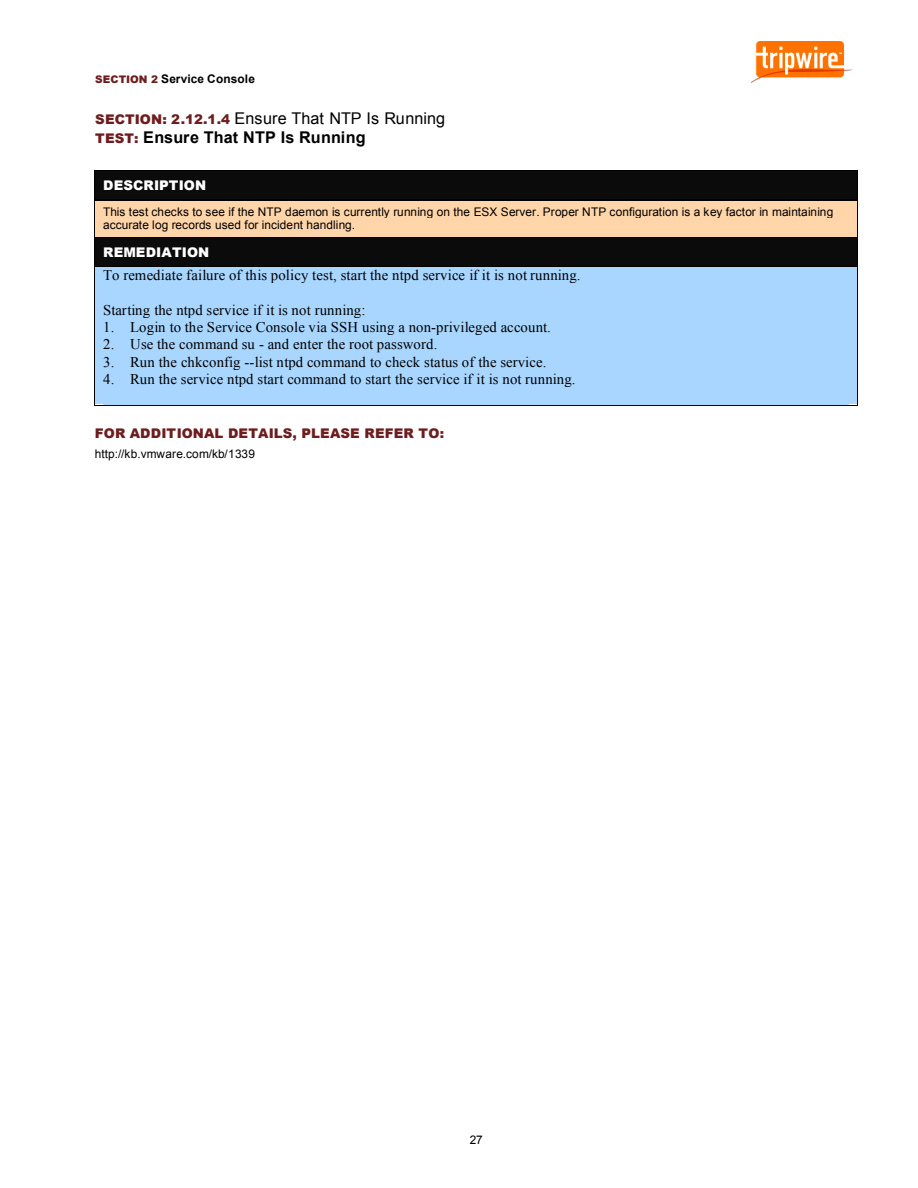
<style>
.page{position:relative;width:918px;height:1188px;background:#fff}
.page>*{position:absolute;margin:0;border:0;box-sizing:border-box;transform-origin:0 0}
.t1{font:16.2px/19.8px "Arial";color:#000}
.t2{font:14.7px "Times New Roman";letter-spacing:.01em;color:#000}
.t3{font:900 13.35px "Arial";letter-spacing:.01em;color:#6e1d1f}
.t4{font:900 13.35px "Arial";letter-spacing:.005em;color:#fff}
.t5{font:11.85px/13.4px "Arial";color:#000}
.t6{font:700 11.85px "Arial";letter-spacing:.01em;color:#000}
.s1{font-weight:900;font-size:10.5px;color:#6e1d1f}
.s2{font-weight:900;font-size:13.35px;color:#6e1d1f}
.s3{font-weight:700}
</style>
<div class="page">
<img style="left:752px;top:41px;width:99px;height:42px">
<div style="left:103px;top:171px;width:747px;height:28px;background:#0b0b0b"></div>
<hr style="left:95px;top:170px;width:762px;height:1px;background:#000">
<hr style="left:95px;top:199px;width:762px;height:1px;background:#000">
<div style="left:95px;top:201px;width:762px;height:36px;background:#ffd5a9"></div>
<svg style="left:94px;top:170px;width:2px;height:31px"></svg>
<hr style="left:95px;top:200px;width:762px;height:1px;background:#000">
<svg style="left:857px;top:170px;width:1px;height:31px"></svg>
<hr style="left:94px;top:201px;width:1px;height:36px;background:#000">
<hr style="left:857px;top:201px;width:1px;height:36px;background:#000">
<div style="left:95px;top:238px;width:762px;height:28px;background:#0b0b0b"></div>
<hr style="left:95px;top:237px;width:762px;height:1px;background:#000">
<div style="left:95px;top:267px;width:762px;height:137px;background:#a8d6ff"></div>
<div style="left:103px;top:387px;width:745px;height:18px;background:#a8d6ff"></div>
<svg style="left:94px;top:237px;width:1px;height:30px"></svg>
<hr style="left:95px;top:266px;width:762px;height:1px;background:#000">
<svg style="left:857px;top:237px;width:1px;height:30px"></svg>
<hr style="left:94px;top:267px;width:1px;height:138px;background:#000">
<hr style="left:95px;top:405px;width:762px;height:1px;background:#000">
<hr style="left:857px;top:267px;width:1px;height:138px;background:#000">
<p class="t6" style="left:95px;top:72px;width:161px"><span class="s1">SECTION 2</span> Service Console</p>
<p class="t1" style="left:95px;top:108px;width:352px"><span class="s2">SECTION: 2.12.1.4</span> Ensure That NTP Is Running<br><span class="s2">TEST:</span> <span class="s3">Ensure That NTP Is Running</span></p>
<p class="t4" style="left:103px;top:176px;width:104px">DESCRIPTION</p>
<p class="t5" style="left:103px;top:205px;width:732px">This test checks to see if the NTP daemon is currently running on the ESX Server. Proper NTP configuration is a key factor in maintaining accurate log records used for incident handling.</p>
<p class="t4" style="left:103px;top:242px;width:108px">REMEDIATION</p>
<p class="t2" style="left:103px;top:267px;width:479px">To remediate failure of this policy test, start the ntpd service if it is not running.</p>
<p class="t2" style="left:103px;top:302px;width:264px">Starting the ntpd service if it is not running:</p>
<p class="t2" style="left:103px;top:319px;width:449px">1. Login to the Service Console via SSH using a non-privileged account.</p>
<p class="t2" style="left:103px;top:336px;width:336px">2. Use the command su - and enter the root password.</p>
<p class="t2" style="left:103px;top:354px;width:445px">3. Run the chkconfig --list ntpd command to check status of the service.</p>
<p class="t2" style="left:103px;top:371px;width:474px">4. Run the service ntpd start command to start the service if it is not running.</p>
<p class="t3" style="left:95px;top:424px;width:351px">FOR ADDITIONAL DETAILS, PLEASE REFER TO:</p>
<p class="t5" style="left:95px;top:447px;width:162px">http://kb.vmware.com/kb/1339</p>
<p class="t5" style="left:470px;top:1133px;width:15px">27</p>
</div>
